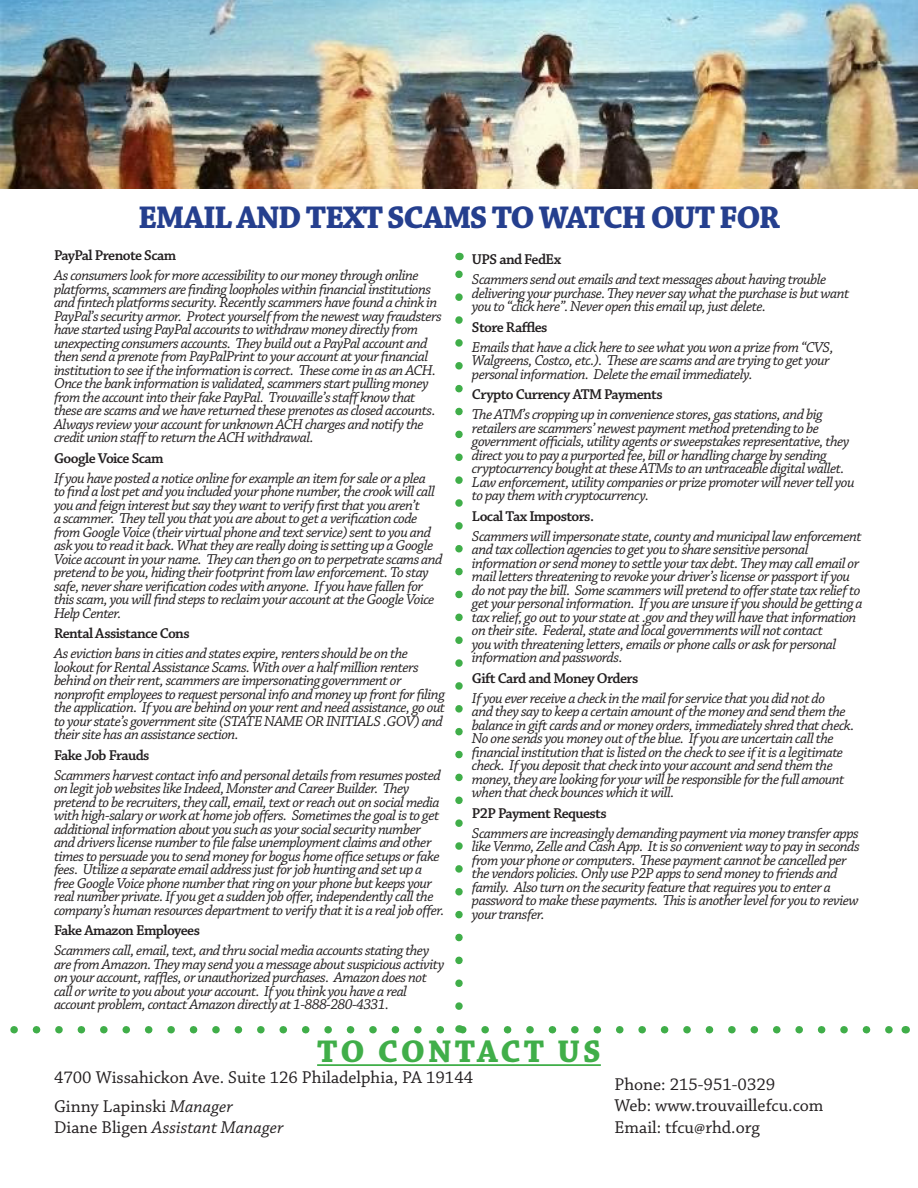
<style>
.page{position:relative;width:918px;height:1188px;background:#fff}
.page>*{position:absolute;margin:0;border:0;box-sizing:border-box;transform-origin:0 0}
.t1{font:700 33px "Chaparral Pro";letter-spacing:-.045em;color:#253f8e}
.t2{font:700 33px "Chaparral Pro";letter-spacing:.085em;color:#40ae49}
.t3{font:18px "Chaparral Pro";color:#231f20}
.t4{font:italic 18px "Chaparral Pro";letter-spacing:.005em;color:#231f20}
.t5{font:15px/13.5px "Chaparral Pro It Capt";letter-spacing:-.04em;color:#231f20}
.t6{font:600 15px "Chaparral Pro";letter-spacing:-.04em;color:#231f20}
.s1{font-style:italic}
.s2{font-style:normal}
</style>
<div class="page">
<img style="left:1px;top:1px;width:916px;height:187px">
<hr style="left:317px;top:1064px;width:284px;height:2px;background:#40ae49">
<svg style="left:455px;top:270px;width:8px;height:736px"></svg>
<svg style="left:14px;top:1025px;width:879px;height:9px"></svg>
<p class="t1" style="left:138px;top:198px;width:643px">EMAIL AND TEXT SCAMS TO WATCH OUT FOR</p>
<p class="t6" style="left:54px;top:247px;width:124px">PayPal Prenote Scam</p>
<p class="t5" style="left:54px;top:269px;width:389px">As consumers look for more accessibility to our money through online platforms, scammers are finding loopholes within financial institutions and fintech platforms security. Recently scammers have found a chink in PayPal’s security armor. Protect yourself from the newest way fraudsters have started using PayPal accounts to withdraw money directly from unexpecting consumers accounts. They build out a PayPal account and then send a prenote from PayPalPrint to your account at your financial institution to see if the information is correct. These come in as an ACH.<br>Once the bank information is validated, scammers start pulling money from the account into their fake PayPal. Trouvaille’s staff know that these are scams and we have returned these prenotes as closed accounts.<br>Always review your account for unknown ACH charges and notify the credit union staff to return the ACH withdrawal.</p>
<p class="t6" style="left:54px;top:449px;width:111px">Google Voice Scam</p>
<p class="t5" style="left:54px;top:472px;width:390px">If you have posted a notice online for example an item for sale or a plea<br>to find a lost pet and you included your phone number, the crook will call you and feign interest but say they want to verify first that you aren’t<br>a scammer. They tell you that you are about to get a verification code from Google Voice (their virtual phone and text service) sent to you and ask you to read it back. What they are really doing is setting up a Google Voice account in your name. They can then go on to perpetrate scams and pretend to be you, hiding their footprint from law enforcement. To stay safe, never share verification codes with anyone. If you have fallen for this scam, you will find steps to reclaim your account at the Google Voice Help Center.</p>
<p class="t6" style="left:54px;top:625px;width:137px">Rental Assistance Cons</p>
<p class="t5" style="left:54px;top:647px;width:393px">As eviction bans in cities and states expire, renters should be on the lookout for Rental Assistance Scams. With over a half million renters behind on their rent, scammers are impersonating government or nonprofit employees to request personal info and money up front for filing the application. If you are behind on your rent and need assistance, go out to your state’s government site (STATE NAME OR INITIALS .GOV) and their site has an assistance section.</p>
<p class="t6" style="left:54px;top:746px;width:97px">Fake Job Frauds</p>
<p class="t5" style="left:54px;top:769px;width:392px">Scammers harvest contact info and personal details from resumes posted on legit job websites like Indeed, Monster and Career Builder. They pretend to be recruiters, they call, email, text or reach out on social media with high-salary or work at home job offers. Sometimes the goal is to get additional information about you such as your social security number and drivers license number to file false unemployment claims and other times to persuade you to send money for bogus home office setups or fake fees. Utilize a separate email address just for job hunting and set up a free Google Voice phone number that ring on your phone but keeps your real number private. If you get a sudden job offer, independently call the company’s human resources department to verify that it is a real job offer.</p>
<p class="t6" style="left:54px;top:922px;width:148px">Fake Amazon Employees</p>
<p class="t5" style="left:54px;top:944px;width:392px">Scammers call, email, text, and thru social media accounts stating they are from Amazon. They may send you a message about suspicious activity on your account, raffles, or unauthorized purchases. Amazon does not call or write to you about your account. If you think you have a real account problem, contact Amazon directly at 1-888-280-4331.</p>
<p class="t6" style="left:472px;top:251px;width:91px">UPS and FedEx</p>
<p class="t5" style="left:472px;top:273px;width:379px">Scammers send out emails and text messages about having trouble delivering your purchase. They never say what the purchase is but want you to “click here”. Never open this email up, just delete.</p>
<p class="t6" style="left:472px;top:318px;width:77px">Store Raffles</p>
<p class="t5" style="left:472px;top:341px;width:363px">Emails that have a click here to see what you won a prize from “CVS,<br>Walgreens, Costco, etc.). These are scams and are trying to get your personal information. Delete the email immediately.</p>
<p class="t6" style="left:472px;top:386px;width:192px">Crypto Currency ATM Payments</p>
<p class="t5" style="left:472px;top:408px;width:384px">The ATM’s cropping up in convenience stores, gas stations, and big retailers are scammers’ newest payment method pretending to be government officials, utility agents or sweepstakes representative, they direct you to pay a purported fee, bill or handling charge by sending cryptocurrency bought at these ATMs to an untraceable digital wallet.<br>Law enforcement, utility companies or prize promoter will never tell you to pay them with cryptocurrency.</p>
<p class="t6" style="left:472px;top:507px;width:124px">Local Tax Impostors.</p>
<p class="t5" style="left:472px;top:530px;width:392px">Scammers will impersonate state, county and municipal law enforcement and tax collection agencies to get you to share sensitive personal information or send money to settle your tax debt. They may call email or mail letters threatening to revoke your driver’s license or passport if you do not pay the bill. Some scammers will pretend to offer state tax relief to get your personal information. If you are unsure if you should be getting a tax relief, go out to your state at .gov and they will have that information on their site. Federal, state and local governments will not contact<br>you with threatening letters, emails or phone calls or ask for personal information and passwords.</p>
<p class="t6" style="left:472px;top:669px;width:168px">Gift Card and Money Orders</p>
<p class="t5" style="left:472px;top:692px;width:384px">If you ever receive a check in the mail for service that you did not do<br>and they say to keep a certain amount of the money and send them the balance in gift cards and or money orders, immediately shred that check.<br>No one sends you money out of the blue. If you are uncertain call the financial institution that is listed on the check to see if it is a legitimate check. If you deposit that check into your account and send them the money, they are looking for your will be responsible for the full amount when that check bounces which it will.</p>
<p class="t6" style="left:472px;top:804px;width:136px">P2P Payment Requests</p>
<p class="t5" style="left:472px;top:827px;width:389px">Scammers are increasingly demanding payment via money transfer apps like Venmo, Zelle and Cash App. It is so convenient way to pay in seconds from your phone or computers. These payment cannot be cancelled per the vendors policies. Only use P2P apps to send money to friends and family. Also turn on the security feature that requires you to enter a password to make these payments. This is another level for you to review your transfer.</p>
<p class="t2" style="left:317px;top:1032px;width:285px">TO CONTACT US</p>
<p class="t3" style="left:54px;top:1068px;width:421px">4700 Wissahickon Ave. Suite 126 Philadelphia, PA 19144</p>
<p class="t3" style="left:54px;top:1096px;width:180px">Ginny Lapinski <span class="s1">Manager</span></p>
<p class="t4" style="left:54px;top:1118px;width:231px"><span class="s2">Diane Bligen</span> Assistant Manager</p>
<p class="t3" style="left:615px;top:1074px;width:162px">Phone: 215-951-0329</p>
<p class="t3" style="left:615px;top:1096px;width:210px">Web: www.trouvaillefcu.com</p>
<p class="t3" style="left:615px;top:1117px;width:147px">Email: tfcu@rhd.org</p>
</div>
